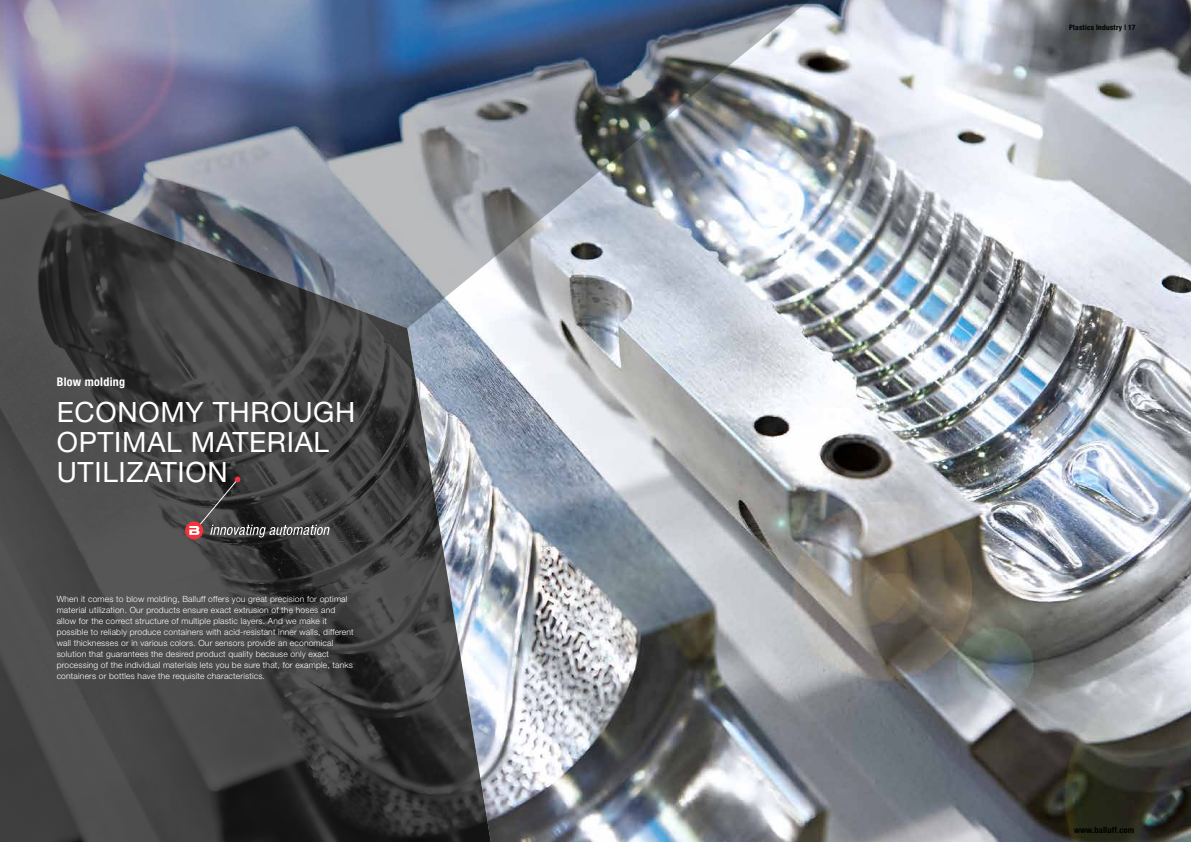
<style>
.page{position:relative;width:1191px;height:842px;background:#fff}
.page>*{position:absolute;margin:0;border:0;box-sizing:border-box;transform-origin:0 0}
._02_Headline_Roman_2{font:28px/30px "Helvetica Neue LT Pro";letter-spacing:.025em;color:#fff}
._01_Overline_BoldCon{font:700 condensed 12px "Helvetica Neue LT Pro";letter-spacing:.025em;color:#fff}
.Copy_Text_H45_8_5_11{font:300 8.5px/11px "Helvetica Neue LT Pro";letter-spacing:.02em;color:#fff}
.Headline_Overline_wh{font:700 condensed 8.5px "Helvetica Neue LT Pro";letter-spacing:.02em;color:#000}
.Page_right_white_H77{font:700 condensed 7.5px "Helvetica Neue LT Pro";letter-spacing:.025em;color:#000}
</style>
<div class="page">
<img style="left:524px;top:0;width:667px;height:842px">
<svg style="left:0;top:328px;width:524px;height:514px;background:#525455"></svg>
<img style="left:0;top:0;width:972px;height:328px">
<div style="left:185px;top:521px;width:18px;height:18px;background:#f5333f;border-radius:50%"></div>
<svg style="left:189px;top:477px;width:140px;height:60px;background:#4b4848"></svg>
<p class="_01_Overline_BoldCon" style="left:57px;top:375px;width:70px">Blow molding</p>
<p class="_02_Headline_Roman_2" style="left:57px;top:396px;width:300px">ECONOMY THROUGH<br>OPTIMAL MATERIAL<br>UTILIZATION</p>
<p class="Copy_Text_H45_8_5_11" style="left:57px;top:593px;width:299px">When it comes to blow molding, Balluff offers you great precision for optimal material utilization. Our products ensure exact extrusion of the hoses and allow for the correct structure of multiple plastic layers. And we make it possible to reliably produce containers with acid-resistant inner walls, different wall thicknesses or in various colors. Our sensors provide an economical solution that guarantees the desired product quality because only exact processing of the individual materials lets you be sure that, for example, tanks containers or bottles have the requisite characteristics.</p>
<p class="Page_right_white_H77" style="left:1069px;top:23px;width:68px">Plastics Industry | 17</p>
<p class="Headline_Overline_wh" style="left:1074px;top:824px;width:62px">www.balluff.com</p>
</div>
